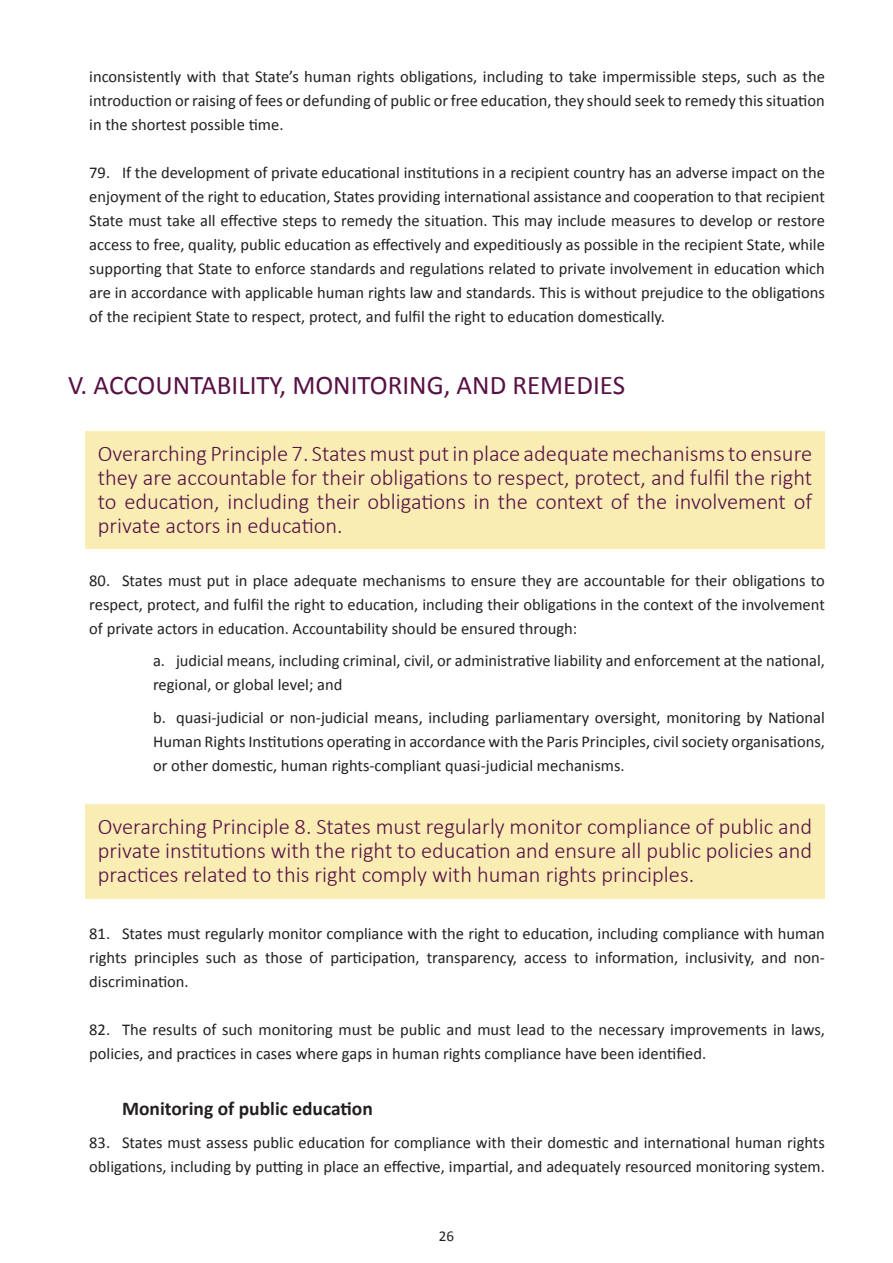
<style>
.page{position:relative;width:893px;height:1263px;background:#fff}
.page>*{position:absolute;margin:0;border:0;box-sizing:border-box;transform-origin:0 0}
.t1{font:27px "Calibri";color:#581144}
.t2{font:300 22.5px/24px "Calibri";color:#581144;text-align:justify}
.t3{font:700 19.5px "Calibri";color:#231f20}
.t4{font:16.5px/24px "Calibri";color:#231f20;text-align:justify}
.t5{font:15px "Calibri";color:#231f20}
</style>
<div class="page">
<div style="left:85px;top:431px;width:740px;height:118px;background:#faedb4"></div>
<div style="left:85px;top:804px;width:740px;height:94px;background:#faedb4"></div>
<p class="t4" style="left:89px;top:64px;width:737px">inconsistently with that State’s human rights obligations, including to take impermissible steps, such as the introduction or raising of fees or defunding of public or free education, they should seek to remedy this situation in the shortest possible time.</p>
<p class="t4" style="left:89px;top:160px;width:737px">79. If the development of private educational institutions in a recipient country has an adverse impact on the enjoyment of the right to education, States providing international assistance and cooperation to that recipient State must take all effective steps to remedy the situation. This may include measures to develop or restore access to free, quality, public education as effectively and expeditiously as possible in the recipient State, while supporting that State to enforce standards and regulations related to private involvement in education which are in accordance with applicable human rights law and standards. This is without prejudice to the obligations of the recipient State to respect, protect, and fulfil the right to education domestically.</p>
<h1 class="t1" style="left:68px;top:368px;width:559px">V. ACCOUNTABILITY, MONITORING, AND REMEDIES</h1>
<p class="t2" style="left:98px;top:441px;width:716px">Overarching Principle 7. States must put in place adequate mechanisms to ensure they are accountable for their obligations to respect, protect, and fulfil the right to education, including their obligations in the context of the involvement of private actors in education.</p>
<p class="t4" style="left:89px;top:568px;width:737px">80. States must put in place adequate mechanisms to ensure they are accountable for their obligations to respect, protect, and fulfil the right to education, including their obligations in the context of the involvement of private actors in education. Accountability should be ensured through:</p>
<p class="t4" style="left:153px;top:649px;width:673px">a. judicial means, including criminal, civil, or administrative liability and enforcement at the national, regional, or global level; and</p>
<p class="t4" style="left:153px;top:705px;width:673px">b. quasi-judicial or non-judicial means, including parliamentary oversight, monitoring by National Human Rights Institutions operating in accordance with the Paris Principles, civil society organisations, or other domestic, human rights-compliant quasi-judicial mechanisms.</p>
<h2 class="t2" style="left:98px;top:814px;width:716px">Overarching Principle 8. States must regularly monitor compliance of public and private institutions with the right to education and ensure all public policies and practices related to this right comply with human rights principles.</h2>
<p class="t4" style="left:89px;top:921px;width:737px">81. States must regularly monitor compliance with the right to education, including compliance with human rights principles such as those of participation, transparency, access to information, inclusivity, and non&shy;discrimination.</p>
<p class="t4" style="left:89px;top:1017px;width:737px">82. The results of such monitoring must be public and must lead to the necessary improvements in laws, policies, and practices in cases where gaps in human rights compliance have been identified.</p>
<p class="t3" style="left:122px;top:1096px;width:252px">Monitoring of public education</p>
<p class="t4" style="left:89px;top:1130px;width:737px">83. States must assess public education for compliance with their domestic and international human rights obligations, including by putting in place an effective, impartial, and adequately resourced monitoring system.</p>
<p class="t5" style="left:439px;top:1226px;width:17px">26</p>
</div>
